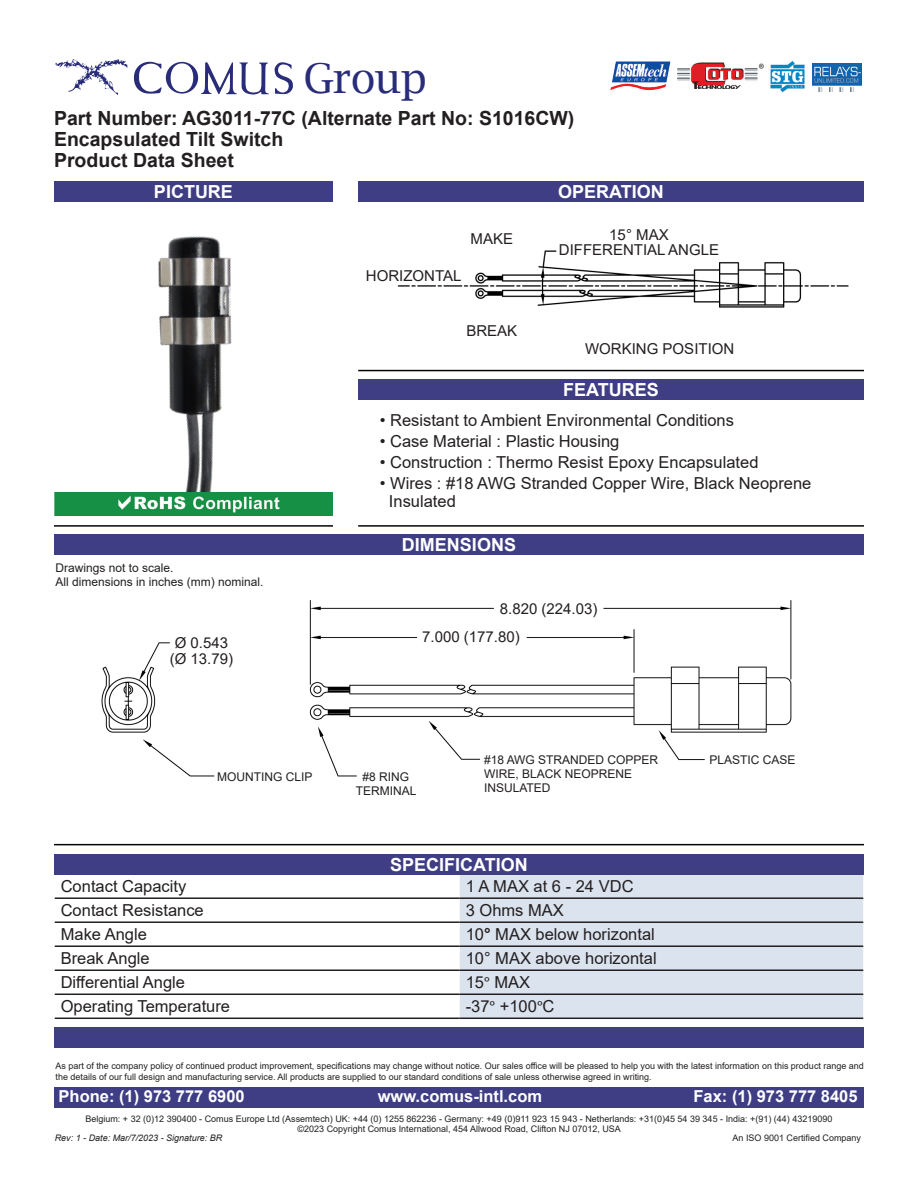
<style>
.page{position:relative;width:918px;height:1188px;background:#fff}
.page>*{position:absolute;margin:0;border:0;box-sizing:border-box;transform-origin:0 0}
.t1{font:41.25px "Lucida Bright";letter-spacing:-.01em;color:#292c79}
.t2{font:700 19.5px "Arial";color:#231f20}
.t3{font:700 18px "Arial";color:#fff}
.t4{font:16.5px "Arial";color:#231f20}
.t5{font:700 16.5px "Arial";color:#fff}
.t6{font:15px "Arial";color:#231f20}
.t7{font:12px/14.4px "Arial";color:#231f20}
.t8{font:9px/10.8px "Arial";color:#231f20}
.t9{font:italic 9px "Arial";color:#231f20}
.s1{font-weight:700}
.s2{font-family:"Minion Pro"}
</style>
<div class="page">
<img style="left:93px;top:236px;width:231px;height:257px">
<img style="left:397px;top:250px;width:452px;height:58px">
<div style="left:54px;top:182px;width:279px;height:20px;background:#3f3e85"></div>
<div style="left:358px;top:182px;width:506px;height:20px;background:#3f3e85"></div>
<div style="left:358px;top:380px;width:506px;height:20px;background:#3f3e85"></div>
<div style="left:54px;top:535px;width:810px;height:20px;background:#3f3e85"></div>
<hr style="left:54px;top:525px;width:279px;height:2px;background:#040503">
<hr style="left:358px;top:525px;width:506px;height:2px;background:#040503">
<hr style="left:54px;top:844px;width:810px;height:1px;background:#040503">
<div style="left:460px;top:875px;width:403px;height:143px;background:#dbe3ef"></div>
<hr style="left:55px;top:897px;width:405px;height:2px;background:#231f20">
<hr style="left:460px;top:897px;width:403px;height:2px;background:#231f20">
<hr style="left:55px;top:921px;width:405px;height:2px;background:#231f20">
<hr style="left:460px;top:921px;width:403px;height:2px;background:#231f20">
<hr style="left:55px;top:945px;width:405px;height:2px;background:#231f20">
<hr style="left:460px;top:945px;width:403px;height:2px;background:#231f20">
<hr style="left:55px;top:969px;width:405px;height:2px;background:#231f20">
<hr style="left:460px;top:969px;width:403px;height:2px;background:#231f20">
<hr style="left:55px;top:994px;width:405px;height:1px;background:#231f20">
<hr style="left:460px;top:994px;width:403px;height:1px;background:#231f20">
<hr style="left:55px;top:1018px;width:405px;height:1px;background:#231f20">
<hr style="left:460px;top:1018px;width:403px;height:1px;background:#231f20">
<div style="left:54px;top:855px;width:810px;height:20px;background:#3f3e85"></div>
<div style="left:54px;top:1027px;width:810px;height:20px;background:#3f3e85"></div>
<img style="left:54px;top:493px;width:279px;height:22px">
<img style="left:101px;top:600px;width:691px;height:177px">
<hr style="left:358px;top:370px;width:506px;height:1px;background:#040503">
<svg style="left:134px;top:62px;width:159px;height:33px"></svg>
<svg style="left:56px;top:59px;width:72px;height:36px"></svg>
<img style="left:610px;top:61px;width:61px;height:30px">
<img style="left:677px;top:63px;width:87px;height:26px">
<img style="left:770px;top:61px;width:35px;height:32px">
<img style="left:812px;top:64px;width:50px;height:27px">
<div style="left:54px;top:1087px;width:810px;height:20px;background:#3f3e85"></div>
<h1 class="t1" style="left:303px;top:55px;width:125px">Group</h1>
<p class="t2" style="left:54px;top:104px;width:522px">Part Number: AG3011-77C (Alternate Part No: S1016CW)</p>
<p class="t2" style="left:54px;top:125px;width:231px">Encapsulated Tilt Switch</p>
<p class="t2" style="left:54px;top:146px;width:181px">Product Data Sheet</p>
<p class="t3" style="left:154px;top:179px;width:81px">PICTURE</p>
<p class="t3" style="left:558px;top:179px;width:107px">OPERATION</p>
<p class="t6" style="left:366px;top:265px;width:97px">HORIZONTAL</p>
<p class="t6" style="left:471px;top:229px;width:44px">MAKE</p>
<p class="t6" style="left:609px;top:225px;width:61px">15° MAX</p>
<p class="t6" style="left:559px;top:240px;width:162px">DIFFERENTIAL ANGLE</p>
<p class="t6" style="left:466px;top:321px;width:52px">BREAK</p>
<p class="t6" style="left:585px;top:338px;width:151px">WORKING POSITION</p>
<p class="t3" style="left:563px;top:377px;width:97px">FEATURES</p>
<p class="t4" style="left:380px;top:409px;width:356px">• Resistant to Ambient Environmental Conditions</p>
<p class="t4" style="left:380px;top:430px;width:241px">• Case Material : Plastic Housing</p>
<p class="t4" style="left:380px;top:451px;width:380px">• Construction : Thermo Resist Epoxy Encapsulated</p>
<p class="t4" style="left:380px;top:472px;width:433px">• Wires : #18 AWG Stranded Copper Wire, Black Neoprene</p>
<p class="t4" style="left:389px;top:490px;width:68px">Insulated</p>
<p class="t7" style="left:56px;top:560px;width:120px">Drawings not to scale.</p>
<p class="t7" style="left:56px;top:575px;width:210px">All dimensions in inches (mm) nominal.</p>
<p class="t6" style="left:175px;top:632px;width:55px">Ø 0.543</p>
<p class="t6" style="left:170px;top:649px;width:65px">(Ø 13.79)</p>
<p class="t7" style="left:217px;top:769px;width:97px">MOUNTING CLIP</p>
<p class="t3" style="left:402px;top:532px;width:116px">DIMENSIONS</p>
<p class="t6" style="left:500px;top:598px;width:99px">8.820 (224.03)</p>
<p class="t6" style="left:422px;top:627px;width:99px">7.000 (177.80)</p>
<p class="t7" style="left:363px;top:769px;width:48px">#8 RING</p>
<p class="t7" style="left:356px;top:783px;width:62px">TERMINAL</p>
<p class="t7" style="left:484px;top:752px;width:176px">#18 AWG STRANDED COPPER<br>WIRE, BLACK NEOPRENE</p>
<p class="t7" style="left:484px;top:781px;width:68px">INSULATED</p>
<p class="t3" style="left:390px;top:852px;width:139px">SPECIFICATION</p>
<p class="t4" style="left:61px;top:875px;width:127px">Contact Capacity</p>
<p class="t4" style="left:466px;top:875px;width:169px">1 A MAX at 6 - 24 VDC</p>
<p class="t4" style="left:61px;top:899px;width:145px">Contact Resistance</p>
<p class="t4" style="left:466px;top:899px;width:100px">3 Ohms MAX</p>
<p class="t4" style="left:61px;top:923px;width:88px">Make Angle</p>
<p class="t4" style="left:466px;top:923px;width:191px">10<span class="s1">°</span> MAX below horizontal</p>
<p class="t4" style="left:61px;top:947px;width:90px">Break Angle</p>
<p class="t4" style="left:466px;top:947px;width:192px">10° MAX above horizontal</p>
<p class="t4" style="left:61px;top:971px;width:126px">Differential Angle</p>
<p class="t4" style="left:466px;top:971px;width:66px">15<span class="s2">°</span> MAX</p>
<p class="t4" style="left:61px;top:995px;width:171px">Operating Temperature</p>
<p class="t4" style="left:466px;top:995px;width:90px">-37<span class="s2">°</span> +100<span class="s2">°</span>C</p>
<p class="t7" style="left:709px;top:752px;width:88px">PLASTIC CASE</p>
<p class="t8" style="left:56px;top:1061px;width:810px">As part of the company policy of continued product improvement, specifications may change without notice. Our sales office will be pleased to help you with the latest information on this product range and the details of our full design and manufacturing service. All products are supplied to our standard conditions of sale unless otherwise agreed in writing.</p>
<p class="t5" style="left:59px;top:1085px;width:188px">Phone: (1) 973 777 6900</p>
<p class="t5" style="left:378px;top:1085px;width:166px">www.comus-intl.com</p>
<p class="t5" style="left:693px;top:1085px;width:166px">Fax: (1) 973 777 8405</p>
<p class="t8" style="left:85px;top:1113px;width:749px">Belgium: + 32 (0)12 390400 - Comus Europe Ltd (Assemtech) UK: +44 (0) 1255 862236 - Germany: +49 (0)911 923 15 943 - Netherlands: +31(0)45 54 39 345 - India: +(91) (44) 43219090</p>
<p class="t8" style="left:298px;top:1124px;width:325px">©2023 Copyright Comus International, 454 Allwood Road, Clifton NJ 07012, USA</p>
<p class="t9" style="left:55px;top:1132px;width:169px">Rev: 1 - Date: Mar/7/2023 - Signature: BR</p>
<p class="t8" style="left:733px;top:1133px;width:130px">An ISO 9001 Certified Company</p>
</div>
